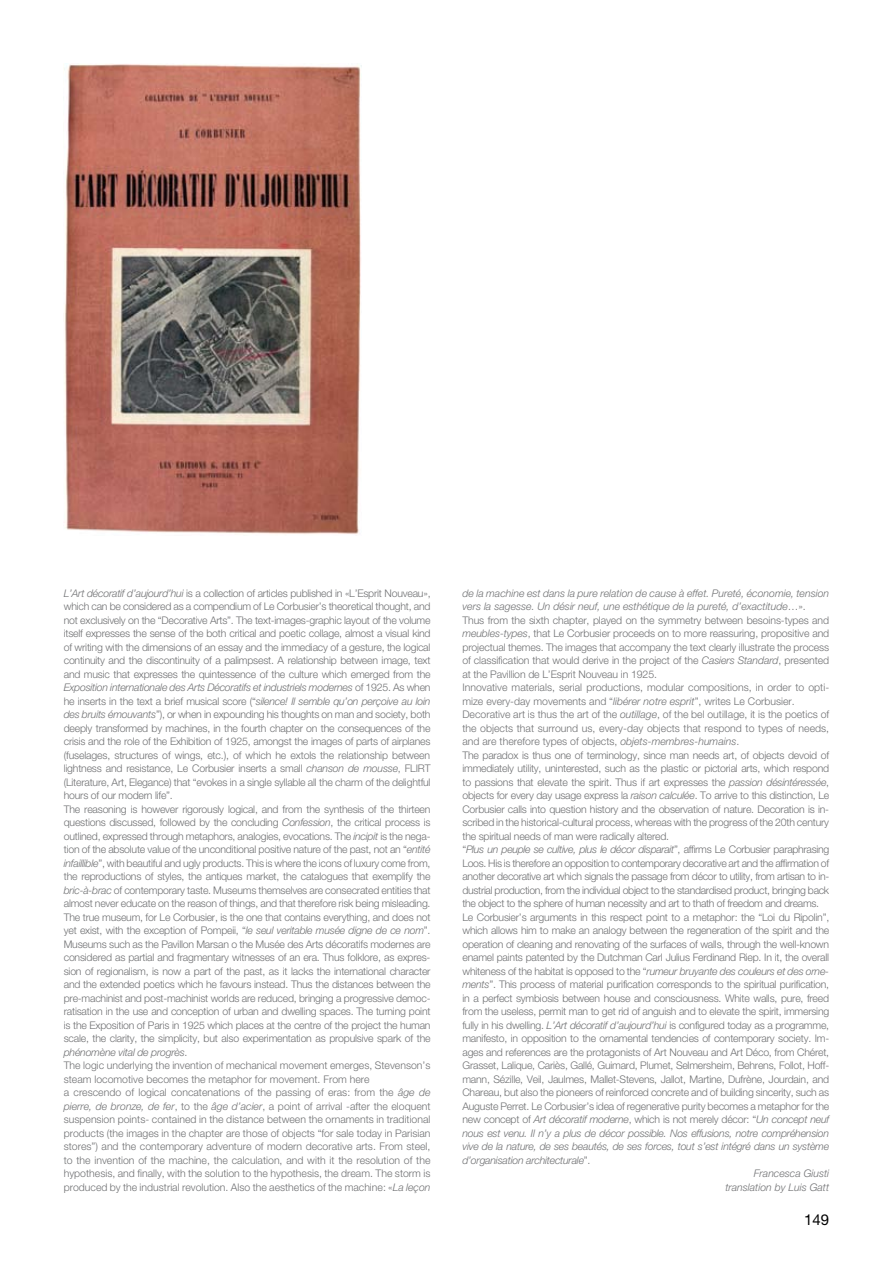
<style>
.page{position:relative;width:893px;height:1263px;background:#fff}
.page>*{position:absolute;margin:0;border:0;box-sizing:border-box;transform-origin:0 0}
.t1{font:15px "Helvetica Neue";color:#000}
.t2{font:300 10.5px/13.5px "Helvetica Neue";letter-spacing:-.02em;color:#707173}
.t3{font:300 10.5px "Helvetica Neue";color:#707173}
.t4{font:italic 300 10.5px "Helvetica Neue";letter-spacing:-.02em;color:#707173}
.t5{font:italic 300 10.5px "Helvetica Neue";color:#707173}
.s1{font-style:italic}
.s2{font-style:normal}
</style>
<div class="page">
<img style="left:64px;top:64px;width:297px;height:470px">
<p class="t2" style="left:64px;top:586px;width:368px"><span class="s1">L’Art décoratif d’aujourd’hui</span> is a collection of articles published in «L’Esprit Nouveau», which can be considered as a compendium of Le Corbusier’s theoretical thought, and not exclusively on the “Decorative Arts”. The text-images-graphic layout of the volume itself expresses the sense of the both critical and poetic collage, almost a visual kind of writing with the dimensions of an essay and the immediacy of a gesture, the logical continuity and the discontinuity of a palimpsest. A relationship between image, text and music that expresses the quintessence of the culture which emerged from the <span class="s1">Exposition internationale des Arts Décoratifs et industriels modernes</span> of 1925. As when he inserts in the text a brief musical score (“<span class="s1">silence! Il semble qu’on perçoive au loin des bruits émouvants</span>”), or when in expounding his thoughts on man and society, both deeply transformed by machines, in the fourth chapter on the consequences of the crisis and the role of the Exhibition of 1925, amongst the images of parts of airplanes (fuselages, structures of wings, etc.), of which he extols the relationship between lightness and resistance, Le Corbusier inserts a small <span class="s1">chanson de mousse</span>, FLIRT (Literature, Art, Elegance) that “evokes in a single syllable all the charm of the delightful hours of our modern life”.<br>The reasoning is however rigorously logical, and from the synthesis of the thirteen questions discussed, followed by the concluding <span class="s1">Confession</span>, the critical process is outlined, expressed through metaphors, analogies, evocations. The <span class="s1">incipit</span> is the nega&shy;tion of the absolute value of the unconditional positive nature of the past, not an “<span class="s1">entité infaillible</span>”, with beautiful and ugly products. This is where the icons of luxury come from, the reproductions of styles, the antiques market, the catalogues that exemplify the <span class="s1">bric-à-brac</span> of contemporary taste. Museums themselves are consecrated entities that almost never educate on the reason of things, and that therefore risk being misleading.<br>The true museum, for Le Corbusier, is the one that contains everything, and does not yet exist, with the exception of Pompeii, “<span class="s1">le seul veritable musée digne de ce nom</span>”.<br>Museums such as the Pavillon Marsan o the Musée des Arts décoratifs modernes are considered as partial and fragmentary witnesses of an era. Thus folklore, as expres&shy;sion of regionalism, is now a part of the past, as it lacks the international character and the extended poetics which he favours instead. Thus the distances between the pre-machinist and post-machinist worlds are reduced, bringing a progressive democ&shy;ratisation in the use and conception of urban and dwelling spaces. The turning point is the Exposition of Paris in 1925 which places at the centre of the project the human scale, the clarity, the simplicity, but also experimentation as propulsive spark of the <span class="s1">phénomène vital de progrès</span>.<br>The logic underlying the invention of mechanical movement emerges, Stevenson’s steam locomotive becomes the metaphor for movement. From here<br>a crescendo of logical concatenations of the passing of eras: from the <span class="s1">âge de pierre, de bronze, de fer</span>, to the <span class="s1">âge d’acier</span>, a point of arrival -after the eloquent suspension points- contained in the distance between the ornaments in traditional products (the images in the chapter are those of objects “for sale today in Parisian stores”) and the contemporary adventure of modern decorative arts. From steel, to the invention of the machine, the calculation, and with it the resolution of the hypothesis, and finally, with the solution to the hypothesis, the dream. The storm is produced by the industrial revolution. Also the aesthetics of the machine: «<span class="s1">La leçon</span></p>
<p class="t5" style="left:462px;top:587px;width:368px">de la machine est dans la pure relation de cause à effet. Pureté, économie, tension</p>
<p class="t5" style="left:462px;top:600px;width:345px">vers la sagesse. Un désir neuf, une esthétique de la pureté, d’exactitude<span class="s2">…».</span></p>
<p class="t2" style="left:462px;top:613px;width:368px">Thus from the sixth chapter, played on the symmetry between besoins-types and</p>
<p class="t2" style="left:462px;top:626px;width:368px"><span class="s1">meubles-types</span>, that Le Corbusier proceeds on to more reassuring, propositive and</p>
<p class="t2" style="left:462px;top:640px;width:368px">projectual themes. The images that accompany the text clearly illustrate the process</p>
<p class="t2" style="left:462px;top:653px;width:368px">of classification that would derive in the project of the <span class="s1">Casiers Standard</span>, presented</p>
<p class="t2" style="left:462px;top:667px;width:196px">at the Pavillion de L’Esprit Nouveau in 1925.</p>
<p class="t3" style="left:462px;top:681px;width:368px">Innovative materials, serial productions, modular compositions, in order to opti-</p>
<p class="t3" style="left:462px;top:695px;width:334px">mize every-day movements and “<span class="s1">libérer notre esprit</span>”, writes Le Corbusier.</p>
<p class="t3" style="left:462px;top:708px;width:368px">Decorative art is thus the art of the <span class="s1">outillage</span>, of the bel outillage, it is the poetics of</p>
<p class="t3" style="left:462px;top:722px;width:368px">the objects that surround us, every-day objects that respond to types of needs,</p>
<p class="t3" style="left:462px;top:735px;width:278px">and are therefore types of objects, <span class="s1">objets-membres-humains</span>.</p>
<p class="t2" style="left:462px;top:748px;width:368px">The paradox is thus one of terminology, since man needs art, of objects devoid of</p>
<p class="t2" style="left:462px;top:762px;width:368px">immediately utility, uninterested, such as the plastic or pictorial arts, which respond</p>
<p class="t2" style="left:462px;top:775px;width:368px">to passions that elevate the spirit. Thus if art expresses the <span class="s1">passion désintéressée</span>,</p>
<p class="t2" style="left:462px;top:789px;width:368px">objects for every day usage express la <span class="s1">raison calculée</span>. To arrive to this distinction, Le</p>
<p class="t2" style="left:462px;top:802px;width:368px">Corbusier calls into question history and the observation of nature. Decoration is in-</p>
<p class="t2" style="left:462px;top:816px;width:368px">scribed in the historical-cultural process, whereas with the progress of the 20th century</p>
<p class="t2" style="left:462px;top:829px;width:208px">the spiritual needs of man were radically altered.</p>
<p class="t4" style="left:462px;top:843px;width:368px"><span class="s2">“</span>Plus un peuple se cultive, plus le décor disparait<span class="s2">”, affirms Le Corbusier paraphrasing</span></p>
<p class="t2" style="left:462px;top:856px;width:368px">Loos. His is therefore an opposition to contemporary decorative art and the affirmation of</p>
<p class="t2" style="left:462px;top:870px;width:368px">another decorative art which signals the passage from décor to utility, from artisan to in-</p>
<p class="t2" style="left:462px;top:883px;width:368px">dustrial production, from the individual object to the standardised product, bringing back</p>
<p class="t2" style="left:462px;top:897px;width:358px">the object to the sphere of human necessity and art to thath of freedom and dreams.</p>
<p class="t2" style="left:462px;top:910px;width:368px">Le Corbusier’s arguments in this respect point to a metaphor: the “Loi du Ripolin”,</p>
<p class="t2" style="left:462px;top:924px;width:368px">which allows him to make an analogy between the regeneration of the spirit and the</p>
<p class="t2" style="left:462px;top:937px;width:368px">operation of cleaning and renovating of the surfaces of walls, through the well-known</p>
<p class="t2" style="left:462px;top:951px;width:368px">enamel paints patented by the Dutchman Carl Julius Ferdinand Riep. In it, the overall</p>
<p class="t2" style="left:462px;top:964px;width:368px">whiteness of the habitat is opposed to the “<span class="s1">rumeur bruyante des couleurs et des orne-</span></p>
<p class="t2" style="left:462px;top:978px;width:368px"><span class="s1">ments</span>”. This process of material purification corresponds to the spiritual purification,</p>
<p class="t2" style="left:462px;top:991px;width:368px">in a perfect symbiosis between house and consciousness. White walls, pure, freed</p>
<p class="t2" style="left:462px;top:1005px;width:368px">from the useless, permit man to get rid of anguish and to elevate the spirit, immersing</p>
<p class="t2" style="left:462px;top:1018px;width:368px">fully in his dwelling. <span class="s1">L’Art décoratif d’aujourd’hui</span> is configured today as a programme,</p>
<p class="t2" style="left:462px;top:1032px;width:368px">manifesto, in opposition to the ornamental tendencies of contemporary society. Im-</p>
<p class="t2" style="left:462px;top:1045px;width:368px">ages and references are the protagonists of Art Nouveau and Art Déco, from Chéret,</p>
<p class="t2" style="left:462px;top:1059px;width:368px">Grasset, Lalique, Cariès, Gallé, Guimard, Plumet, Selmersheim, Behrens, Follot, Hoff-</p>
<p class="t2" style="left:462px;top:1072px;width:368px">mann, Sézille, Veil, Jaulmes, Mallet-Stevens, Jallot, Martine, Dufrène, Jourdain, and</p>
<p class="t2" style="left:462px;top:1086px;width:368px">Chareau, but also the pioneers of reinforced concrete and of building sincerity, such as</p>
<p class="t2" style="left:462px;top:1099px;width:368px">Auguste Perret. Le Corbusier’s idea of regenerative purity becomes a metaphor for the</p>
<p class="t2" style="left:462px;top:1113px;width:368px">new concept of <span class="s1">Art décoratif moderne</span>, which is not merely décor: “<span class="s1">Un concept neuf</span></p>
<p class="t4" style="left:462px;top:1127px;width:368px">nous est venu. Il n’y a plus de décor possible. Nos effusions, notre compréhension</p>
<p class="t4" style="left:462px;top:1140px;width:368px">vive de la nature, de ses beautés, de ses forces, tout s’est intégré dans un système</p>
<p class="t4" style="left:462px;top:1154px;width:130px">d’organisation architecturale<span class="s2">”.</span></p>
<p class="t5" style="left:754px;top:1167px;width:77px">Francesca Giusti</p>
<p class="t5" style="left:725px;top:1181px;width:105px">translation by Luis Gatt</p>
<h1 class="t1" style="left:804px;top:1210px;width:27px">149</h1>
</div>
